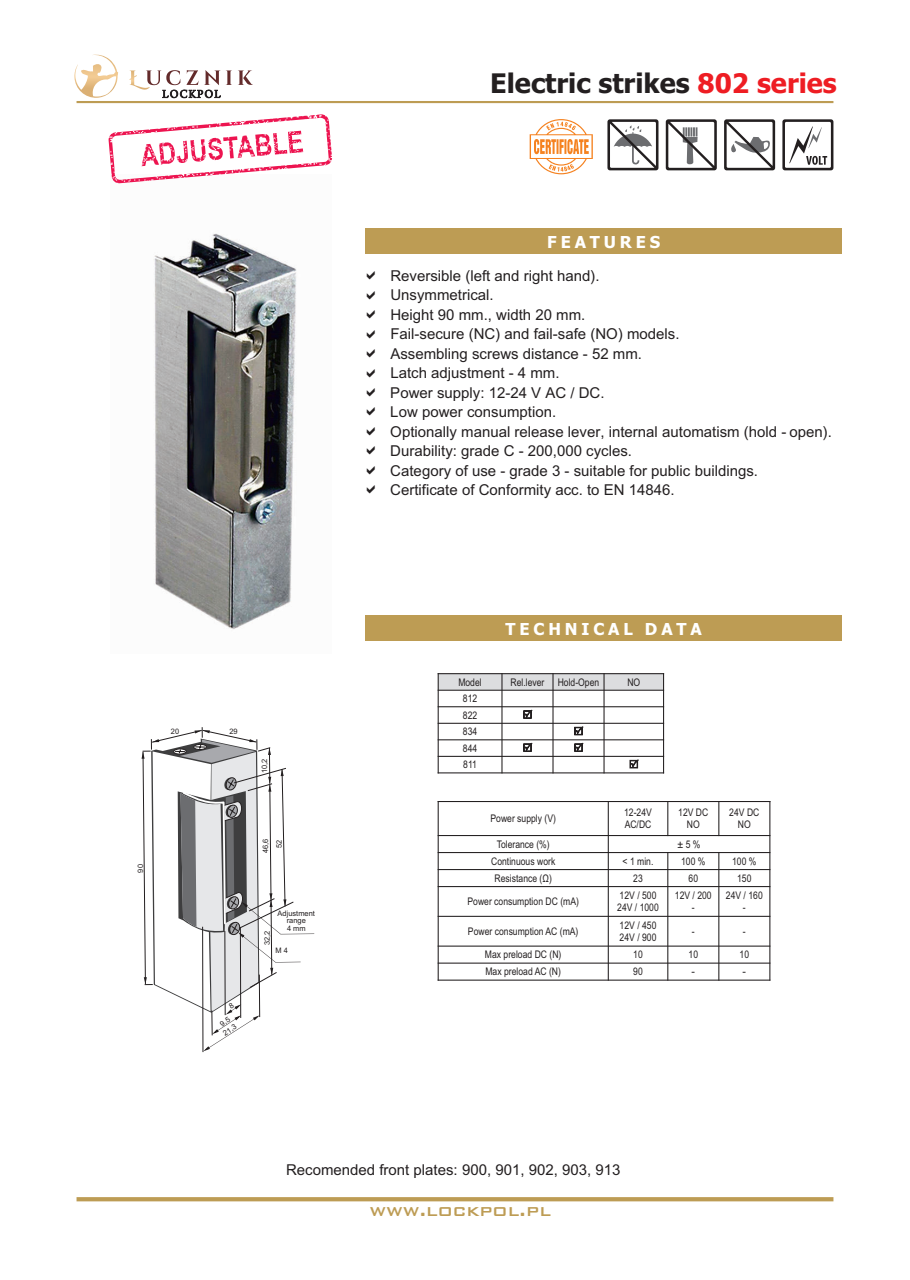
<style>
.page{position:relative;width:910px;height:1280px;background:#fff}
.page>*{position:absolute;margin:0;border:0;box-sizing:border-box;transform-origin:0 0}
.t1{font:700 27px "Tahoma";color:#231f20}
.t2{font:500 21px "Bank Gothic BT";color:#bd9c54}
.t3{font:700 16.5px "Tahoma";letter-spacing:.235em;color:#fff}
.t4{font:15px/19.5px "Arial";color:#231f20}
.t5{font:10.5px/11.9px "Arial Narrow";color:#231f20;text-align:center}
.t6{font:10.5px "Arial";color:#231f20}
.t7{font:7.5px/7.5px "Arial";color:#231f20;text-align:center}
.s1{color:#ee1d23}
.s2{font-family:"Arial Unicode MS"}
</style>
<div class="page">
<svg style="left:129px;top:70px;width:124px;height:28px"></svg>
<svg style="left:74px;top:54px;width:44px;height:44px"></svg>
<hr style="left:77px;top:101px;width:756px;height:2px;background:#bd9c54">
<svg style="left:77px;top:1197px;width:756px;height:4px;background:#bf9f59"></svg>
<svg style="left:666px;top:119px;width:51px;height:51px"></svg>
<svg style="left:724px;top:119px;width:51px;height:51px"></svg>
<svg style="left:782px;top:119px;width:51px;height:51px"></svg>
<svg style="left:607px;top:119px;width:51px;height:51px"></svg>
<svg style="left:530px;top:119px;width:63px;height:55px"></svg>
<div style="left:366px;top:616px;width:476px;height:25px;background:#bd9c54"></div>
<div style="left:366px;top:229px;width:476px;height:25px;background:#bd9c54"></div>
<img style="left:118px;top:183px;width:179px;height:447px">
<hr style="left:202px;top:927px;width:1px;height:125px;background:#231f20">
<hr style="left:438px;top:801px;width:1px;height:180px;background:#231f20">
<hr style="left:608px;top:801px;width:1px;height:180px;background:#231f20">
<hr style="left:667px;top:852px;width:1px;height:129px;background:#231f20">
<hr style="left:667px;top:801px;width:1px;height:35px;background:#231f20">
<hr style="left:718px;top:852px;width:1px;height:129px;background:#231f20">
<hr style="left:718px;top:801px;width:1px;height:35px;background:#231f20">
<hr style="left:769px;top:801px;width:1px;height:180px;background:#231f20">
<hr style="left:438px;top:979px;width:332px;height:2px;background:#231f20">
<hr style="left:438px;top:962px;width:332px;height:2px;background:#231f20">
<hr style="left:438px;top:945px;width:332px;height:2px;background:#231f20">
<hr style="left:438px;top:916px;width:332px;height:1px;background:#231f20">
<hr style="left:438px;top:886px;width:332px;height:1px;background:#231f20">
<hr style="left:438px;top:869px;width:332px;height:1px;background:#231f20">
<hr style="left:438px;top:852px;width:332px;height:1px;background:#231f20">
<hr style="left:438px;top:835px;width:332px;height:1px;background:#231f20">
<hr style="left:438px;top:801px;width:332px;height:1px;background:#231f20">
<div style="left:438px;top:674px;width:64px;height:16px;background:#dcdddf"></div>
<div style="left:502px;top:674px;width:51px;height:16px;background:#dcdddf"></div>
<div style="left:553px;top:674px;width:51px;height:16px;background:#dcdddf"></div>
<div style="left:604px;top:674px;width:60px;height:16px;background:#dcdddf"></div>
<hr style="left:438px;top:673px;width:1px;height:100px;background:#231f20">
<hr style="left:501px;top:673px;width:1px;height:100px;background:#231f20">
<hr style="left:552px;top:673px;width:1px;height:100px;background:#231f20">
<hr style="left:603px;top:673px;width:2px;height:100px;background:#231f20">
<hr style="left:663px;top:673px;width:1px;height:100px;background:#231f20">
<hr style="left:438px;top:772px;width:226px;height:1px;background:#231f20">
<hr style="left:438px;top:756px;width:226px;height:1px;background:#231f20">
<hr style="left:438px;top:739px;width:226px;height:1px;background:#231f20">
<hr style="left:438px;top:723px;width:226px;height:1px;background:#231f20">
<hr style="left:438px;top:706px;width:226px;height:1px;background:#231f20">
<hr style="left:438px;top:690px;width:226px;height:1px;background:#231f20">
<hr style="left:438px;top:673px;width:226px;height:1px;background:#231f20">
<svg style="left:109px;top:114px;width:223px;height:69px"></svg>
<img style="left:288px;top:131px;width:15px;height:22px">
<svg style="left:141px;top:727px;width:173px;height:324px"></svg>
<h1 class="t1" style="left:490px;top:73px;width:348px">Electric strikes <span class="s1">802 series</span></h1>
<p class="t7" style="left:262px;top:773px;width:16px;rotate:-91deg">10,2</p>
<p class="t7" style="left:263px;top:853px;width:16px;rotate:-91deg">46,6</p>
<p class="t7" style="left:277px;top:910px;width:39px;rotate:-1deg">Adjustment range<br>4 mm</p>
<p class="t7" style="left:264px;top:945px;width:16px;rotate:-91deg">32,2</p>
<p class="t7" style="left:222px;top:1031px;width:16px;rotate:-34deg">21,3</p>
<p class="t3" style="left:547px;top:235px;width:114px">FEATURES</p>
<p class="t4" style="left:390px;top:267px;width:443px">Reversible <span class="s2">(</span>left and right hand<span class="s2">).<br></span>Unsymmetrical<span class="s2">.<br></span>Height 90 mm<span class="s2">.,</span> width 20 mm<span class="s2">.<br></span>Fail-secure <span class="s2">(</span>NC<span class="s2">)</span> and fail-safe (NO) models<span class="s2">.<br></span>Assembling screws distance <span class="s2">-</span> 52 mm<span class="s2">.<br></span>Latch adjustment <span class="s2">-</span> 4 mm<span class="s2">.<br></span>Power supply<span class="s2">:</span> 12-24 V AC <span class="s2">/</span> DC<span class="s2">.<br></span>Low power consumption<span class="s2">.<br></span>Optionally manual release lever<span class="s2">,</span> internal automatism <span class="s2">(</span>hold - open<span class="s2">).<br></span>Durability<span class="s2">:</span> grade C <span class="s2">-</span> 200<span class="s2">,</span>000 cycles<span class="s2">.<br></span>Category of use <span class="s2">-</span> grade 3 <span class="s2">-</span> suitable for public buildings<span class="s2">.<br></span>Certificate of Conformity acc<span class="s2">.</span> to EN 14846.</p>
<p class="t3" style="left:506px;top:622px;width:198px">TECHNICAL DATA</p>
<p class="t5" style="left:458px;top:677px;width:25px">Model</p>
<p class="t5" style="left:510px;top:677px;width:35px">Rel.lever</p>
<p class="t5" style="left:558px;top:677px;width:43px">Hold-Open</p>
<p class="t5" style="left:627px;top:677px;width:14px">NO</p>
<p class="t5" style="left:463px;top:691px;width:16px;line-height:16.5px;text-align:justify">812<br>822<br>834<br>844<br>811</p>
<p class="t5" style="left:490px;top:814px;width:67px">Power supply (V)</p>
<p class="t5" style="left:624px;top:808px;width:29px;text-align:left">12-24V<br>AC/DC</p>
<p class="t5" style="left:678px;top:808px;width:32px">12V DC<br>NO</p>
<p class="t5" style="left:729px;top:808px;width:32px">24V DC<br>NO</p>
<p class="t5" style="left:497px;top:839px;width:55px">Tolerance (%)</p>
<p class="t5" style="left:678px;top:839px;width:24px">± 5 %</p>
<p class="t5" style="left:491px;top:856px;width:66px">Continuous work</p>
<p class="t5" style="left:623px;top:856px;width:32px">&lt; 1 min.</p>
<p class="t5" style="left:681px;top:856px;width:26px">100 %</p>
<p class="t5" style="left:732px;top:856px;width:26px">100 %</p>
<p class="t5" style="left:495px;top:873px;width:59px">Resistance (Ω)</p>
<p class="t5" style="left:633px;top:873px;width:11px">23</p>
<p class="t5" style="left:688px;top:873px;width:11px">60</p>
<p class="t5" style="left:737px;top:873px;width:16px">150</p>
<p class="t5" style="left:467px;top:896px;width:113px">Power consumption DC (mA)</p>
<p class="t5" style="left:617px;top:891px;width:43px;text-align:left">12V / 500<br>24V / 1000</p>
<p class="t5" style="left:675px;top:891px;width:38px">12V / 200 -</p>
<p class="t5" style="left:726px;top:891px;width:38px">24V / 160 -</p>
<p class="t5" style="left:468px;top:926px;width:112px">Power consumption AC (mA)</p>
<p class="t5" style="left:620px;top:920px;width:38px;text-align:left">12V / 450<br>24V / 900</p>
<p class="t5" style="left:692px;top:926px;width:4px">-</p>
<p class="t5" style="left:743px;top:926px;width:4px">-</p>
<p class="t5" style="left:485px;top:950px;width:78px">Max preload DC (N)</p>
<p class="t5" style="left:633px;top:950px;width:11px">10</p>
<p class="t5" style="left:688px;top:950px;width:11px">10</p>
<p class="t5" style="left:740px;top:950px;width:11px">10</p>
<p class="t5" style="left:485px;top:967px;width:77px">Max preload AC (N)</p>
<p class="t5" style="left:633px;top:967px;width:11px">90</p>
<p class="t6" style="left:692px;top:968px;width:5px">-</p>
<p class="t6" style="left:743px;top:968px;width:5px">-</p>
<p class="t4" style="left:286px;top:1161px;width:336px">Recomended front plates: 900, 901, 902, 903, 913</p>
<h2 class="t2" style="left:370px;top:1200px;width:183px">www.lockpol.pl</h2>
</div>
